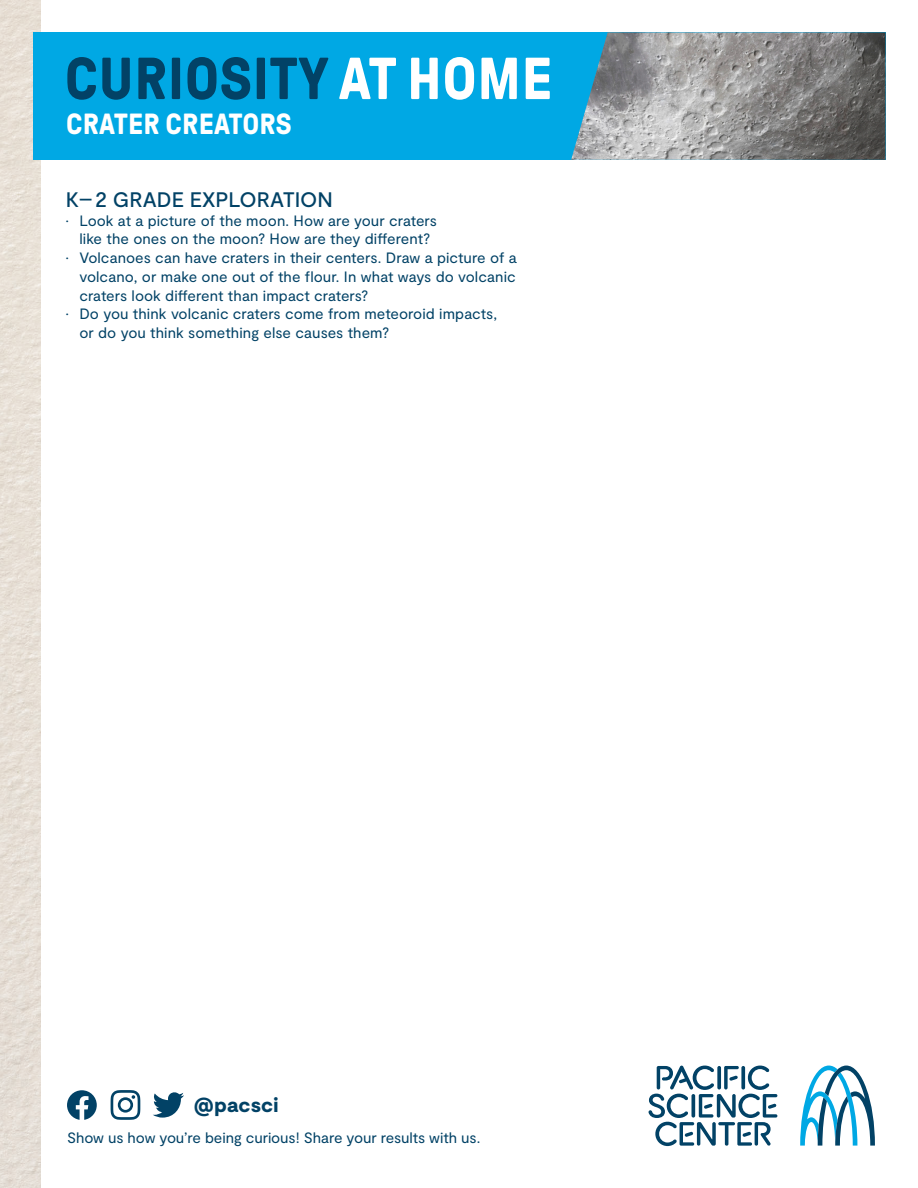
<style>
.page{position:relative;width:918px;height:1188px;background:#fff}
.page>*{position:absolute;margin:0;border:0;box-sizing:border-box;transform-origin:0 0}
.t1{font:700 59.1px "GT Pressura";letter-spacing:.01em;color:#024266}
.t2{font:700 29.1px "GT Pressura";letter-spacing:.01em;color:#fff}
.t3{font:500 21px "Moderat";color:#024266}
.t4{font:900 20.4px "Moderat";letter-spacing:.01em;color:#024266}
.t5{font:15px/18.8px "Moderat";color:#024266;text-align:center}
.s1{color:#fff}
</style>
<div class="page">
<img style="left:0;top:0;width:40px;height:1188px">
<div style="left:33px;top:32px;width:853px;height:128px;background:#00a8e4"></div>
<img style="left:571px;top:32px;width:315px;height:128px">
<svg style="left:800px;top:1066px;width:75px;height:80px"></svg>
<svg style="left:648px;top:1065px;width:129px;height:81px"></svg>
<svg style="left:153px;top:1092px;width:31px;height:26px"></svg>
<svg style="left:111px;top:1090px;width:29px;height:30px"></svg>
<svg style="left:67px;top:1090px;width:30px;height:30px"></svg>
<h1 class="t1" style="left:65px;top:47px;width:489px">CURIOSITY <span class="s1">AT HOME</span></h1>
<h2 class="t2" style="left:66px;top:108px;width:227px">CRATER CREATORS</h2>
<p class="t3" style="left:66px;top:187px;width:269px">K–2 GRADE EXPLORATION</p>
<p class="t5" style="left:66px;top:211px;width:373px">• Look at a picture of the moon. How are your craters like the ones on the moon? How are they different?</p>
<p class="t5" style="left:79px;top:249px;width:439px;text-align:justify;text-indent:-14px">• Volcanoes can have craters in their centers. Draw a picture of a volcano, or make one out of the flour. In what ways do volcanic craters look different than impact craters?</p>
<p class="t5" style="left:79px;top:305px;width:419px;text-align:left;text-indent:-14px">• Do you think volcanic craters come from meteoroid impacts, or do you think something else causes them?</p>
<h3 class="t4" style="left:194px;top:1093px;width:86px">@pacsci</h3>
<p class="t5" style="left:67px;top:1129px;width:415px">Show us how you’re being curious! Share your results with us.</p>
</div>
